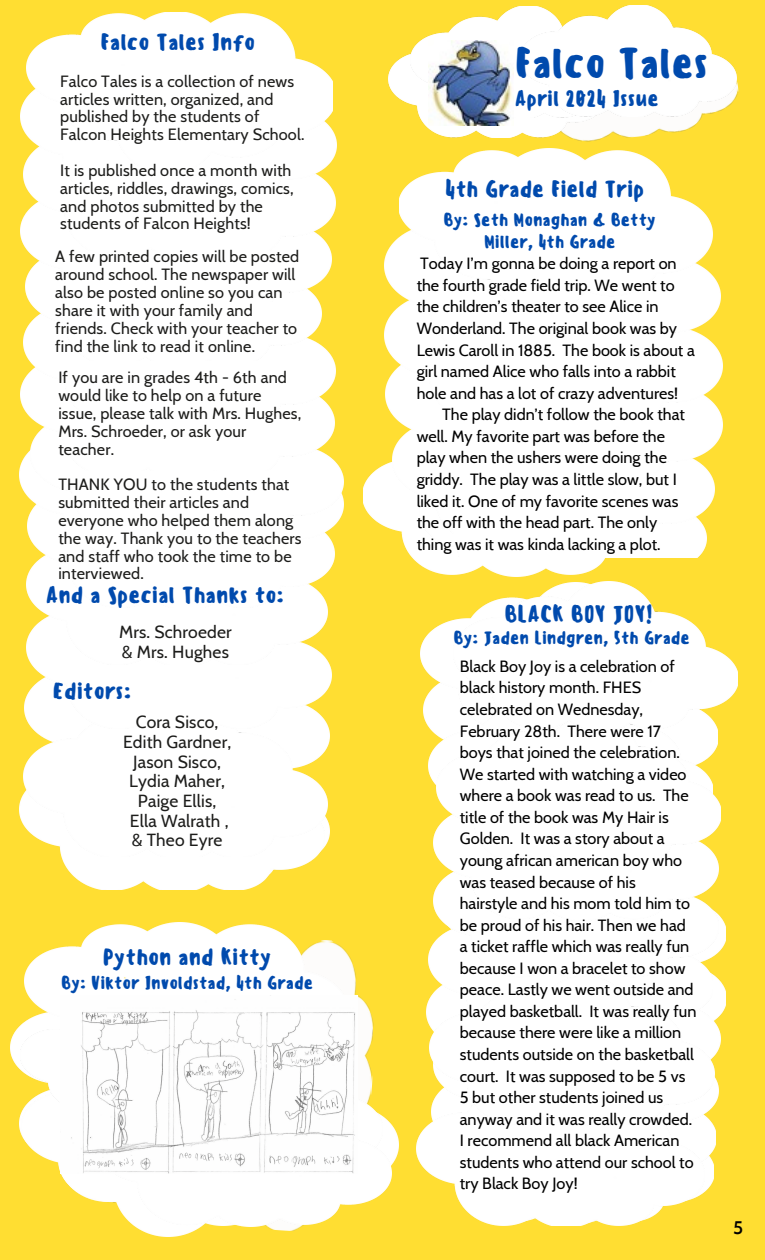
<style>
.page{position:relative;width:765px;height:1260px;background:#ffde32}
.page>*{position:absolute;margin:0;border:0;box-sizing:border-box;transform-origin:0 0}
.t1{font:500 41.62px "Sensei";color:#004aad}
.t2{font:500 22.5px "Sensei";color:#004aad}
.t3{font:500 21.12px "Sensei";color:#004aad}
.t4{font:500 18.62px "Cabin";color:#000}
.t5{font:17.5px/19.8px "Cabin";letter-spacing:.01em;color:#1d1d1b}
.t6{font:500 17.5px/22.5px "Sensei";color:#004aad;text-align:center}
.t7{font:16.25px/21.5px "Cabin";color:#000}
.t8{font:16.25px/17.8px "Cabin";letter-spacing:.01em;color:#1d1d1b}
</style>
<div class="page">
<img style="left:20px;top:795px;width:296px;height:95px">
<div style="left:23px;top:702px;width:305px;height:155px;background:#fff"></div>
<div style="left:27px;top:661px;width:304px;height:67px;background:#fff"></div>
<img style="left:363px;top:464px;width:242px;height:112px">
<div style="left:420px;top:533px;width:286px;height:25px;background:#fff"></div>
<div style="left:392px;top:472px;width:323px;height:61px;background:#fff"></div>
<div style="left:385px;top:359px;width:338px;height:113px;background:#fff"></div>
<div style="left:385px;top:289px;width:337px;height:123px;background:#fff"></div>
<img style="left:385px;top:237px;width:335px;height:103px">
<img style="left:399px;top:149px;width:314px;height:163px">
<div style="left:27px;top:608px;width:301px;height:57px;background:#fff"></div>
<div style="left:27px;top:547px;width:307px;height:61px;background:#fff"></div>
<div style="left:38px;top:547px;width:283px;height:11px;background:#fff"></div>
<img style="left:19px;top:464px;width:315px;height:83px">
<div style="left:31px;top:416px;width:313px;height:114px;background:#fff"></div>
<div style="left:21px;top:381px;width:313px;height:90px;background:#fff"></div>
<img style="left:23px;top:307px;width:313px;height:107px">
<div style="left:25px;top:302px;width:296px;height:59px;background:#fff"></div>
<div style="left:21px;top:216px;width:310px;height:86px;background:#fff"></div>
<div style="left:24px;top:193px;width:312px;height:58px;background:#fff"></div>
<img style="left:21px;top:61px;width:316px;height:132px">
<img style="left:27px;top:12px;width:306px;height:155px">
<img style="left:535px;top:82px;width:204px;height:67px">
<img style="left:388px;top:54px;width:217px;height:83px">
<img style="left:410px;top:6px;width:217px;height:112px">
<img style="left:428px;top:40px;width:85px;height:86px">
<img style="left:520px;top:5px;width:217px;height:112px">
<img style="left:347px;top:953px;width:27px;height:77px">
<img style="left:11px;top:974px;width:14px;height:95px">
<img style="left:391px;top:1124px;width:8px;height:56px">
<img style="left:22px;top:1137px;width:280px;height:99px">
<img style="left:21px;top:1011px;width:39px;height:126px">
<img style="left:99px;top:1074px;width:292px;height:152px">
<img style="left:25px;top:922px;width:322px;height:169px">
<img style="left:60px;top:996px;width:297px;height:177px">
<img style="left:417px;top:1124px;width:287px;height:102px">
<img style="left:426px;top:953px;width:295px;height:137px">
<img style="left:714px;top:865px;width:12px;height:120px">
<img style="left:421px;top:619px;width:33px;height:109px">
<div style="left:434px;top:921px;width:284px;height:58px;background:#fff"></div>
<img style="left:429px;top:694px;width:25px;height:149px">
<div style="left:434px;top:772px;width:284px;height:149px;background:#fff"></div>
<div style="left:429px;top:976px;width:285px;height:150px;background:#fff"></div>
<div style="left:436px;top:716px;width:284px;height:149px;background:#fff"></div>
<img style="left:454px;top:582px;width:284px;height:149px">
<p class="t2" style="left:100px;top:29px;width:156px">Falco Tales Info</p>
<p class="t8" style="left:60px;top:72px;width:246px">Falco Tales is a collection of news articles written, organized, and published by the students of Falcon Heights Elementary School.</p>
<p class="t8" style="left:60px;top:161px;width:235px">It is published once a month with articles, riddles, drawings, comics, and photos submitted by the students of Falcon Heights!</p>
<h3 class="t8" style="left:55px;top:248px;width:246px">A few printed copies will be posted around school. The newspaper will also be posted online so you can share it with your family and friends. Check with your teacher to find the link to read it online.</h3>
<p class="t8" style="left:58px;top:369px;width:244px">If you are in grades 4th - 6th and would like to help on a future issue, please talk with Mrs. Hughes,<br>Mrs. Schroeder, or ask your teacher.</p>
<p class="t8" style="left:58px;top:476px;width:245px">THANK YOU to the students that submitted their articles and everyone who helped them along the way. Thank you to the teachers and staff who took the time to be interviewed.</p>
<p class="t2" style="left:46px;top:582px;width:240px">And a Special Thanks to:</p>
<p class="t5" style="left:119px;top:622px;width:114px">Mrs. Schroeder &amp; Mrs. Hughes</p>
<p class="t2" style="left:53px;top:678px;width:80px">Editors:</p>
<p class="t5" style="left:136px;top:712px;width:84px">Cora Sisco,</p>
<p class="t5" style="left:123px;top:732px;width:110px">Edith Gardner,</p>
<p class="t5" style="left:133px;top:752px;width:89px">Jason Sisco,</p>
<p class="t5" style="left:129px;top:771px;width:97px">Lydia Maher,</p>
<p class="t5" style="left:138px;top:791px;width:80px">Paige Ellis,</p>
<p class="t5" style="left:130px;top:811px;width:100px">Ella Walrath ,</p>
<h3 class="t5" style="left:132px;top:830px;width:92px">&amp; Theo Eyre</h3>
<p class="t2" style="left:103px;top:943px;width:170px">Python and Kitty</p>
<p class="t6" style="left:61px;top:972px;width:254px">By: Viktor Involdstad, 4th Grade</p>
<p class="t1" style="left:515px;top:39px;width:195px">Falco Tales</p>
<p class="t3" style="left:515px;top:86px;width:145px">April 2024 Issue</p>
<p class="t2" style="left:445px;top:176px;width:201px">4th Grade Field Trip</p>
<p class="t6" style="left:444px;top:209px;width:214px">By: Seth Monaghan &amp; Betty<br>Miller, 4th Grade</p>
<p class="t7" style="left:417px;top:253px;width:280px">Today I’m gonna be doing a report on the fourth grade field trip. We went to the children’s theater to see Alice in Wonderland. The original book was by Lewis Caroll in 1885. The book is about a girl named Alice who falls into a rabbit hole and has a lot of crazy adventures!</p>
<p class="t7" style="left:417px;top:404px;width:270px;text-indent:26px">The play didn’t follow the book that well. My favorite part was before the play when the ushers were doing the griddy. The play was a little slow, but I liked it. One of my favorite scenes was the off with the head part. The only thing was it was kinda lacking a plot.</p>
<p class="t2" style="left:504px;top:601px;width:149px">BLACK BOY JOY!</p>
<p class="t6" style="left:454px;top:626px;width:238px">By: Jaden Lindgren, 5th Grade</p>
<p class="t7" style="left:460px;top:655px;width:238px">Black Boy Joy is a celebration of black history month. FHES celebrated on Wednesday,<br>February 28th. There were 17 boys that joined the celebration.<br>We started with watching a video where a book was read to us. The title of the book was My Hair is<br>Golden. It was a story about a young african american boy who was teased because of his hairstyle and his mom told him to be proud of his hair. Then we had a ticket raffle which was really fun because I won a bracelet to show peace. Lastly we went outside and played basketball. It was really fun because there were like a million students outside on the basketball court. It was supposed to be 5 vs<br>5 but other students joined us anyway and it was really crowded.<br>I recommend all black American students who attend our school to try Black Boy Joy!</p>
<h3 class="t4" style="left:733px;top:1216px;width:12px">5</h3>
</div>
